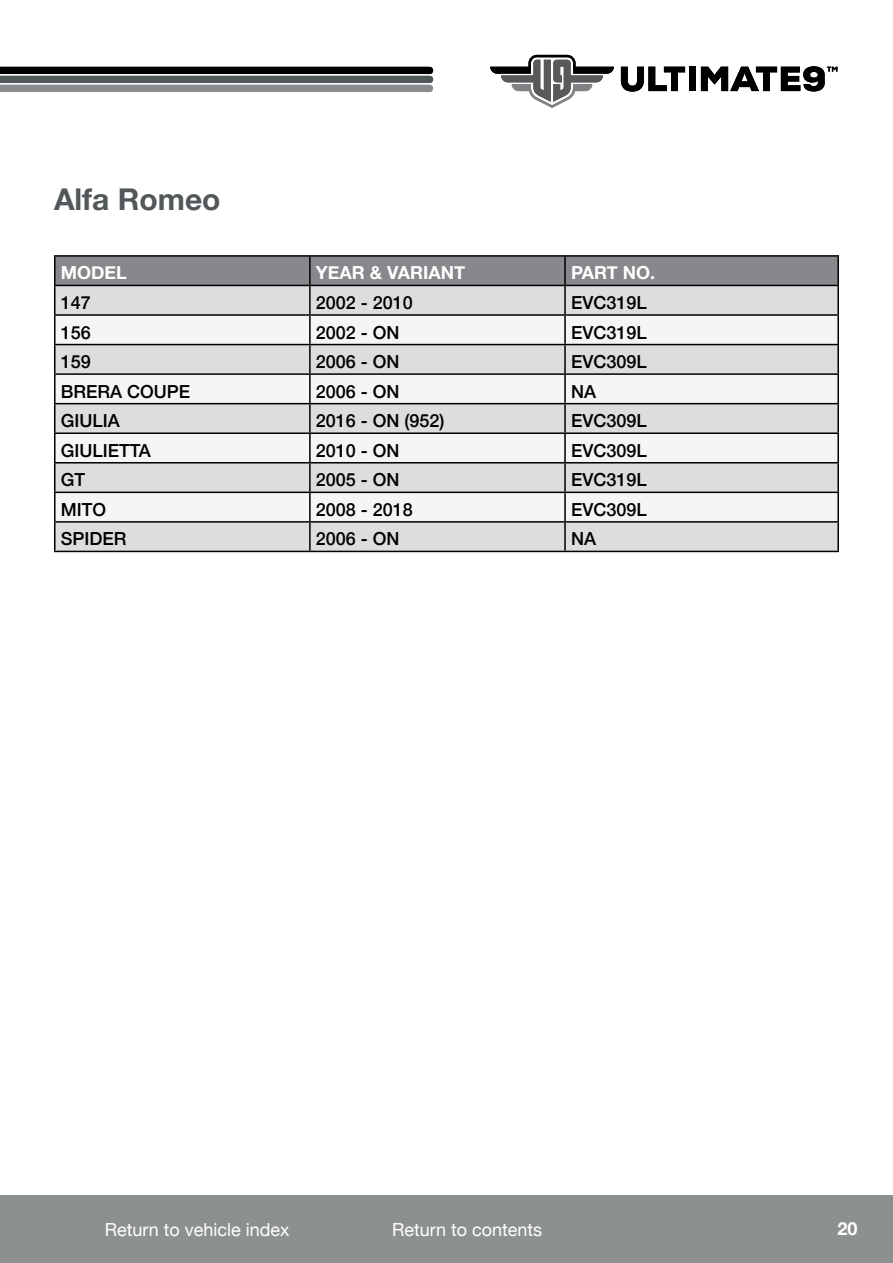
<style>
.page{position:relative;width:893px;height:1263px;background:#fff}
.page>*{position:absolute;margin:0;border:0;box-sizing:border-box;transform-origin:0 0}
.t1{font:700 30px "Helvetica Neue";color:#52575a}
.t2{font:500 18px "Helvetica Neue";color:#000}
.t3{font:18px "Helvetica Neue";color:#fff}
.t4{font:700 18px "Helvetica Neue";color:#fff}
</style>
<div class="page">
<div style="left:0;top:1196px;width:893px;height:67px;background:#8d9091"></div>
<div style="left:0;top:67px;width:430px;height:7px;background:#000"></div>
<div style="left:0;top:85px;width:429px;height:7px;background:#878b8d"></div>
<div style="left:0;top:76px;width:430px;height:7px;background:#52575a"></div>
<svg style="left:490px;top:55px;width:124px;height:53px"></svg>
<svg style="left:621px;top:67px;width:64px;height:25px"></svg>
<div style="left:689px;top:67px;width:7px;height:24px;background:#000"></div>
<svg style="left:701px;top:66px;width:136px;height:25px"></svg>
<div style="left:56px;top:257px;width:781px;height:28px;background:#87888c"></div>
<div style="left:56px;top:286px;width:781px;height:265px;background:#ddddde"></div>
<svg style="left:56px;top:316px;width:781px;height:205px;fill:#f6f5f5"></svg>
<hr style="left:54px;top:255px;width:256px;height:2px;background:#000">
<hr style="left:54px;top:257px;width:2px;height:28px;background:#000">
<hr style="left:310px;top:255px;width:255px;height:2px;background:#000">
<hr style="left:309px;top:257px;width:2px;height:28px;background:#000">
<hr style="left:565px;top:255px;width:274px;height:2px;background:#000">
<hr style="left:564px;top:257px;width:2px;height:28px;background:#000">
<hr style="left:837px;top:257px;width:2px;height:28px;background:#000">
<hr style="left:54px;top:285px;width:256px;height:1px;background:#000">
<hr style="left:54px;top:286px;width:2px;height:28px;background:#000">
<hr style="left:310px;top:285px;width:255px;height:1px;background:#000">
<hr style="left:309px;top:286px;width:2px;height:28px;background:#000">
<hr style="left:565px;top:285px;width:274px;height:1px;background:#000">
<hr style="left:564px;top:286px;width:2px;height:28px;background:#000">
<hr style="left:837px;top:286px;width:2px;height:28px;background:#000">
<hr style="left:54px;top:314px;width:256px;height:2px;background:#000">
<hr style="left:54px;top:316px;width:2px;height:28px;background:#000">
<hr style="left:310px;top:314px;width:255px;height:2px;background:#000">
<hr style="left:309px;top:316px;width:2px;height:28px;background:#000">
<hr style="left:565px;top:314px;width:274px;height:2px;background:#000">
<hr style="left:564px;top:316px;width:2px;height:28px;background:#000">
<hr style="left:837px;top:316px;width:2px;height:28px;background:#000">
<hr style="left:54px;top:344px;width:256px;height:1px;background:#000">
<hr style="left:54px;top:345px;width:2px;height:28px;background:#000">
<hr style="left:310px;top:344px;width:255px;height:1px;background:#000">
<hr style="left:309px;top:345px;width:2px;height:28px;background:#000">
<hr style="left:565px;top:344px;width:274px;height:1px;background:#000">
<hr style="left:564px;top:345px;width:2px;height:28px;background:#000">
<hr style="left:837px;top:345px;width:2px;height:28px;background:#000">
<hr style="left:54px;top:373px;width:256px;height:2px;background:#000">
<hr style="left:54px;top:375px;width:2px;height:28px;background:#000">
<hr style="left:310px;top:373px;width:255px;height:2px;background:#000">
<hr style="left:309px;top:375px;width:2px;height:28px;background:#000">
<hr style="left:565px;top:373px;width:274px;height:2px;background:#000">
<hr style="left:564px;top:375px;width:2px;height:28px;background:#000">
<hr style="left:837px;top:375px;width:2px;height:28px;background:#000">
<hr style="left:54px;top:403px;width:256px;height:1px;background:#000">
<hr style="left:54px;top:404px;width:2px;height:28px;background:#000">
<hr style="left:310px;top:403px;width:255px;height:1px;background:#000">
<hr style="left:309px;top:404px;width:2px;height:28px;background:#000">
<hr style="left:565px;top:403px;width:274px;height:1px;background:#000">
<hr style="left:564px;top:404px;width:2px;height:28px;background:#000">
<hr style="left:837px;top:404px;width:2px;height:28px;background:#000">
<hr style="left:54px;top:432px;width:256px;height:2px;background:#000">
<hr style="left:54px;top:434px;width:2px;height:28px;background:#000">
<hr style="left:310px;top:432px;width:255px;height:2px;background:#000">
<hr style="left:309px;top:434px;width:2px;height:28px;background:#000">
<hr style="left:565px;top:432px;width:274px;height:2px;background:#000">
<hr style="left:564px;top:434px;width:2px;height:28px;background:#000">
<hr style="left:837px;top:434px;width:2px;height:28px;background:#000">
<hr style="left:54px;top:462px;width:256px;height:1px;background:#000">
<hr style="left:54px;top:463px;width:2px;height:29px;background:#000">
<hr style="left:310px;top:462px;width:255px;height:1px;background:#000">
<hr style="left:309px;top:463px;width:2px;height:29px;background:#000">
<hr style="left:565px;top:462px;width:274px;height:1px;background:#000">
<hr style="left:564px;top:463px;width:2px;height:29px;background:#000">
<hr style="left:837px;top:463px;width:2px;height:29px;background:#000">
<hr style="left:54px;top:492px;width:256px;height:1px;background:#000">
<hr style="left:54px;top:493px;width:2px;height:28px;background:#000">
<hr style="left:310px;top:492px;width:255px;height:1px;background:#000">
<hr style="left:309px;top:493px;width:2px;height:28px;background:#000">
<hr style="left:565px;top:492px;width:274px;height:1px;background:#000">
<hr style="left:564px;top:493px;width:2px;height:28px;background:#000">
<hr style="left:837px;top:493px;width:2px;height:28px;background:#000">
<hr style="left:54px;top:521px;width:256px;height:2px;background:#000">
<hr style="left:54px;top:523px;width:2px;height:28px;background:#000">
<hr style="left:310px;top:521px;width:255px;height:2px;background:#000">
<hr style="left:309px;top:523px;width:2px;height:28px;background:#000">
<hr style="left:565px;top:521px;width:274px;height:2px;background:#000">
<hr style="left:564px;top:523px;width:2px;height:28px;background:#000">
<hr style="left:837px;top:523px;width:2px;height:28px;background:#000">
<hr style="left:54px;top:551px;width:256px;height:1px;background:#000">
<hr style="left:310px;top:551px;width:255px;height:1px;background:#000">
<hr style="left:565px;top:551px;width:274px;height:1px;background:#000">
<h1 class="t1" style="left:54px;top:176px;width:168px">Alfa Romeo</h1>
<p class="t4" style="left:61px;top:259px;width:68px">MODEL</p>
<p class="t4" style="left:316px;top:259px;width:151px">YEAR &amp; VARIANT</p>
<p class="t4" style="left:571px;top:259px;width:83px">PART NO.</p>
<p class="t2" style="left:61px;top:288px;width:32px">147</p>
<p class="t2" style="left:316px;top:288px;width:99px">2002 - 2010</p>
<p class="t2" style="left:571px;top:288px;width:77px">EVC319L</p>
<p class="t2" style="left:61px;top:318px;width:32px">156</p>
<p class="t2" style="left:316px;top:318px;width:85px">2002 - ON</p>
<p class="t2" style="left:571px;top:318px;width:77px">EVC319L</p>
<p class="t2" style="left:61px;top:347px;width:32px">159</p>
<p class="t2" style="left:316px;top:347px;width:85px">2006 - ON</p>
<p class="t2" style="left:571px;top:347px;width:77px">EVC309L</p>
<p class="t2" style="left:61px;top:377px;width:131px">BRERA COUPE</p>
<p class="t2" style="left:316px;top:377px;width:85px">2006 - ON</p>
<p class="t2" style="left:571px;top:377px;width:27px">NA</p>
<p class="t2" style="left:61px;top:406px;width:61px">GIULIA</p>
<p class="t2" style="left:316px;top:406px;width:130px">2016 - ON (952)</p>
<p class="t2" style="left:571px;top:406px;width:77px">EVC309L</p>
<p class="t2" style="left:61px;top:436px;width:92px">GIULIETTA</p>
<p class="t2" style="left:316px;top:436px;width:85px">2010 - ON</p>
<p class="t2" style="left:571px;top:436px;width:77px">EVC309L</p>
<p class="t2" style="left:61px;top:465px;width:26px">GT</p>
<p class="t2" style="left:316px;top:465px;width:85px">2005 - ON</p>
<p class="t2" style="left:571px;top:465px;width:77px">EVC319L</p>
<p class="t2" style="left:61px;top:495px;width:47px">MITO</p>
<p class="t2" style="left:316px;top:495px;width:99px">2008 - 2018</p>
<p class="t2" style="left:571px;top:495px;width:77px">EVC309L</p>
<p class="t2" style="left:61px;top:525px;width:67px">SPIDER</p>
<p class="t2" style="left:316px;top:525px;width:85px">2006 - ON</p>
<p class="t2" style="left:571px;top:525px;width:27px">NA</p>
<p class="t3" style="left:132px;top:1217px;width:156px">Go to vehicle index</p>
<p class="t3" style="left:392px;top:1217px;width:152px">Return to contents</p>
<p class="t4" style="left:837px;top:1214px;width:22px">20</p>
<p class="t3" style="left:105px;top:1217px;width:186px">Return to vehicle index</p>
</div>
